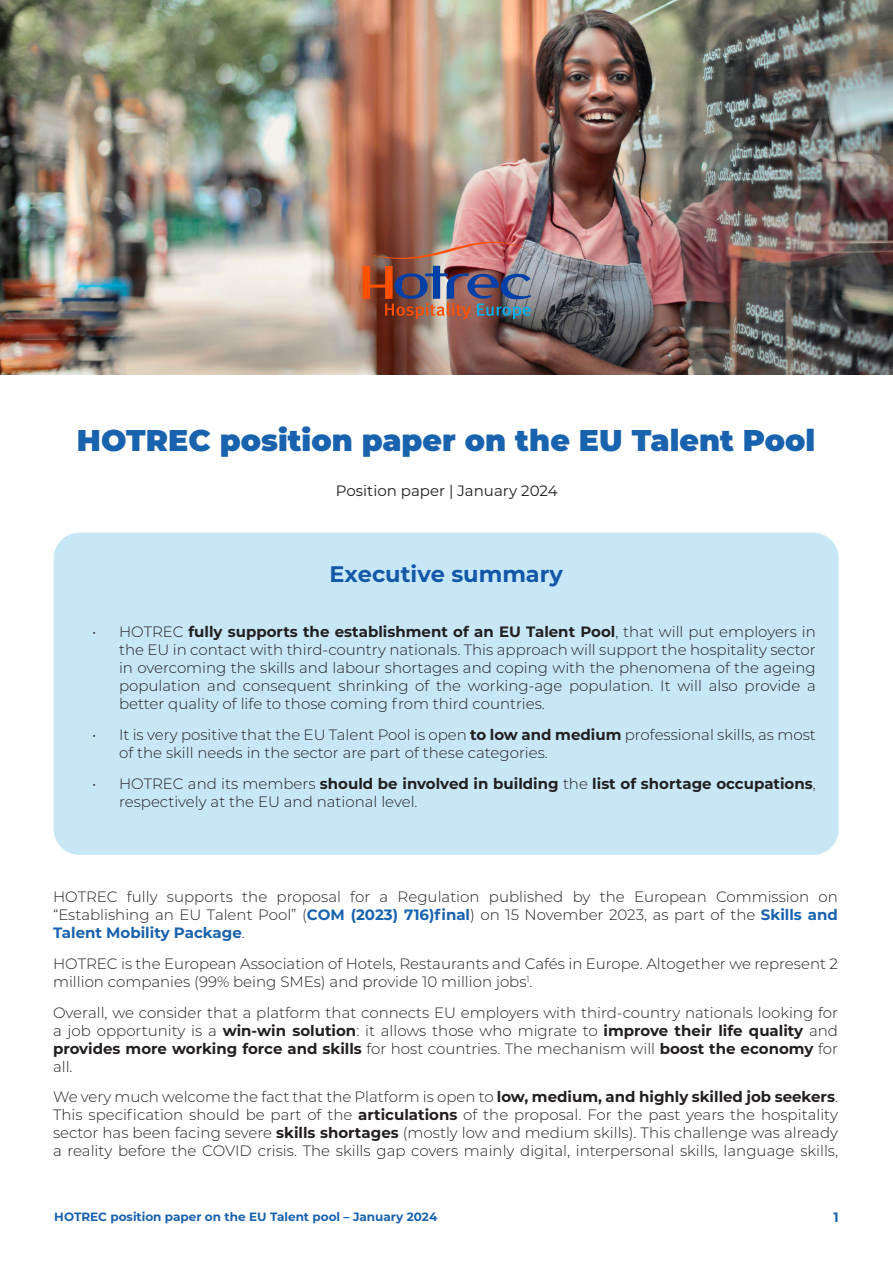
<style>
.page{position:relative;width:893px;height:1263px;background:#fff}
.page>*{position:absolute;margin:0;border:0;box-sizing:border-box;transform-origin:0 0}
.t1{font:900 30px "Montserrat";color:#1962ad}
.t2{font:700 22.5px "Montserrat";color:#1358a7}
.t3{font:300 15px/18px "Montserrat";color:#231f20;text-align:justify}
.t4{font:15px "Montserrat";color:#231f20}
.t5{font:700 13.5px "Montserrat";color:#1962ad}
.t6{font:700 12px "Montserrat";color:#1962ad}
.s1{font-weight:700}
.s2{font-weight:700;color:#1962ad}
</style>
<div class="page">
<img style="left:0;top:0;width:893px;height:374px">
<img style="left:362px;top:242px;width:169px;height:17px">
<img style="left:363px;top:266px;width:168px;height:53px">
<div style="left:54px;top:533px;width:785px;height:322px;background:#c7e7f7;border-radius:26px"></div>
<p class="t1" style="left:77px;top:418px;width:740px">HOTREC position paper on the EU Talent Pool</p>
<p class="t4" style="left:336px;top:480px;width:223px">Position paper | January 2024</p>
<p class="t2" style="left:329px;top:558px;width:235px">Executive summary</p>
<p class="t3" style="left:119px;top:622px;width:698px;text-indent:-27px">• HOTREC <span class="s1">fully supports the establishment of an EU Talent Pool</span>, that will put employers in the EU in contact with third-country nationals. This approach will support the hospitality sector in overcoming the skills and labour shortages and coping with the phenomena of the ageing population and consequent shrinking of the working-age population. It will also provide a better quality of life to those coming from third countries.</p>
<p class="t3" style="left:119px;top:725px;width:698px;text-indent:-27px">• It is very positive that the EU Talent Pool is open <span class="s1">to low and medium</span> professional skills, as most of the skill needs in the sector are part of these categories.</p>
<p class="t3" style="left:119px;top:774px;width:698px;text-indent:-27px">• HOTREC and its members <span class="s1">should be involved in building</span> the <span class="s1">list of shortage occupations</span>, respectively at the EU and national level.</p>
<p class="t3" style="left:53px;top:887px;width:786px">HOTREC fully supports the proposal for a Regulation published by the European Commission on “Establishing an EU Talent Pool” (<span class="s2">COM (2023) 716)final</span>) on 15 November 2023, as part of the <span class="s2">Skills and Talent Mobility Package</span>.</p>
<p class="t3" style="left:53px;top:954px;width:786px">HOTREC is the European Association of Hotels, Restaurants and Cafés in Europe. Altogether we represent 2 million companies (99% being SMEs) and provide 10 million jobs<sup>1</sup>.</p>
<p class="t3" style="left:53px;top:1003px;width:786px">Overall, we consider that a platform that connects EU employers with third-country nationals looking for a job opportunity is a <span class="s1">win-win solution</span>: it allows those who migrate to <span class="s1">improve their life quality</span> and <span class="s1">provides more working force and skills</span> for host countries. The mechanism will <span class="s1">boost the economy</span> for all.</p>
<p class="t3" style="left:53px;top:1087px;width:786px">We very much welcome the fact that the Platform is open to <span class="s1">low, medium, and highly skilled job seekers</span>.<br>This specification should be part of the <span class="s1">articulations</span> of the proposal. For the past years the hospitality sector has been facing severe <span class="s1">skills shortages</span> (mostly low and medium skills). This challenge was already a reality before the COVID crisis. The skills gap covers mainly digital, interpersonal skills, language skills,</p>
<p class="t6" style="left:54px;top:1208px;width:384px">HOTREC position paper on the EU Talent pool – January 2024</p>
<p class="t5" style="left:833px;top:1207px;width:7px">1</p>
</div>
